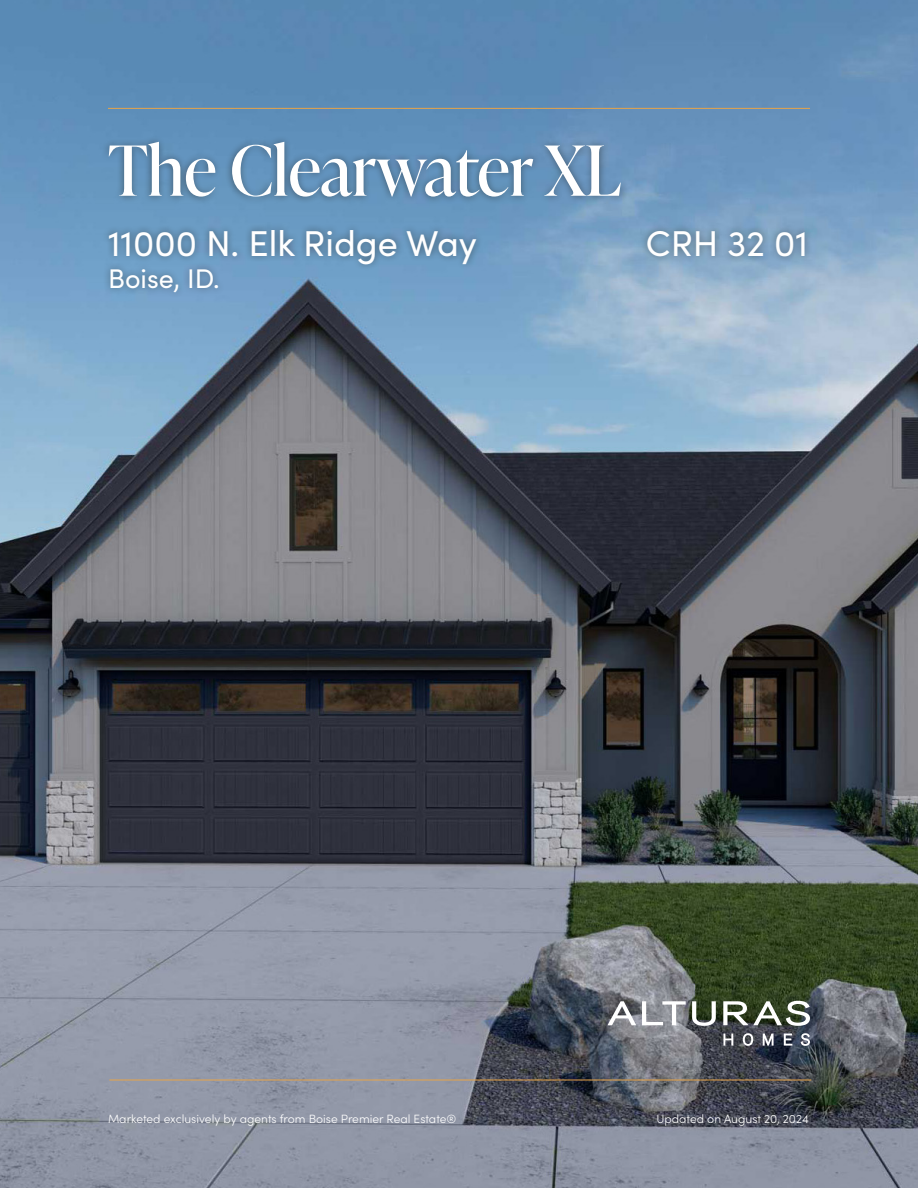
<style>
.page{position:relative;width:918px;height:1188px;background:#fff}
.page>*{position:absolute;margin:0;border:0;box-sizing:border-box;transform-origin:0 0}
.t1{font:69px "Ivy Presto Display";color:#fff}
.t2{font:36px "Sofia Pro";color:#fff}
.t3{font:27px "Sofia Pro";color:#fff}
.t4{font:300 12px "Sofia Pro";color:#fff}
</style>
<div class="page">
<img style="left:0;top:0;width:918px;height:1188px">
<hr style="left:109px;top:1080px;width:702px;height:1px;background:#e8a448">
<div style="left:101px;top:223px;width:382px;height:77px;background:#1e2120;opacity:.5"></div>
<div style="left:640px;top:223px;width:172px;height:41px;background:#1e2120;opacity:.5"></div>
<svg style="left:608px;top:1001px;width:202px;height:25px"></svg>
<svg style="left:723px;top:1033px;width:87px;height:13px"></svg>
<div style="left:102px;top:135px;width:526px;height:70px;background:#1e2120;opacity:.5"></div>
<hr style="left:108px;top:108px;width:702px;height:1px;background:#e8a448">
<h1 class="t1" style="left:108px;top:121px;width:515px">The Clearwater XL</h1>
<h2 class="t2" style="left:108px;top:217px;width:370px">11000 N. Elk Ridge Way</h2>
<h3 class="t3" style="left:108px;top:259px;width:113px">Boise, ID.</h3>
<h2 class="t2" style="left:646px;top:217px;width:164px">CRH 32 01</h2>
<p class="t4" style="left:108px;top:1110px;width:350px">Marketed exclusively by agents from Boise Premier Real Estate®</p>
<p class="t4" style="left:656px;top:1110px;width:154px">Updated on August 20, 2024</p>
</div>
